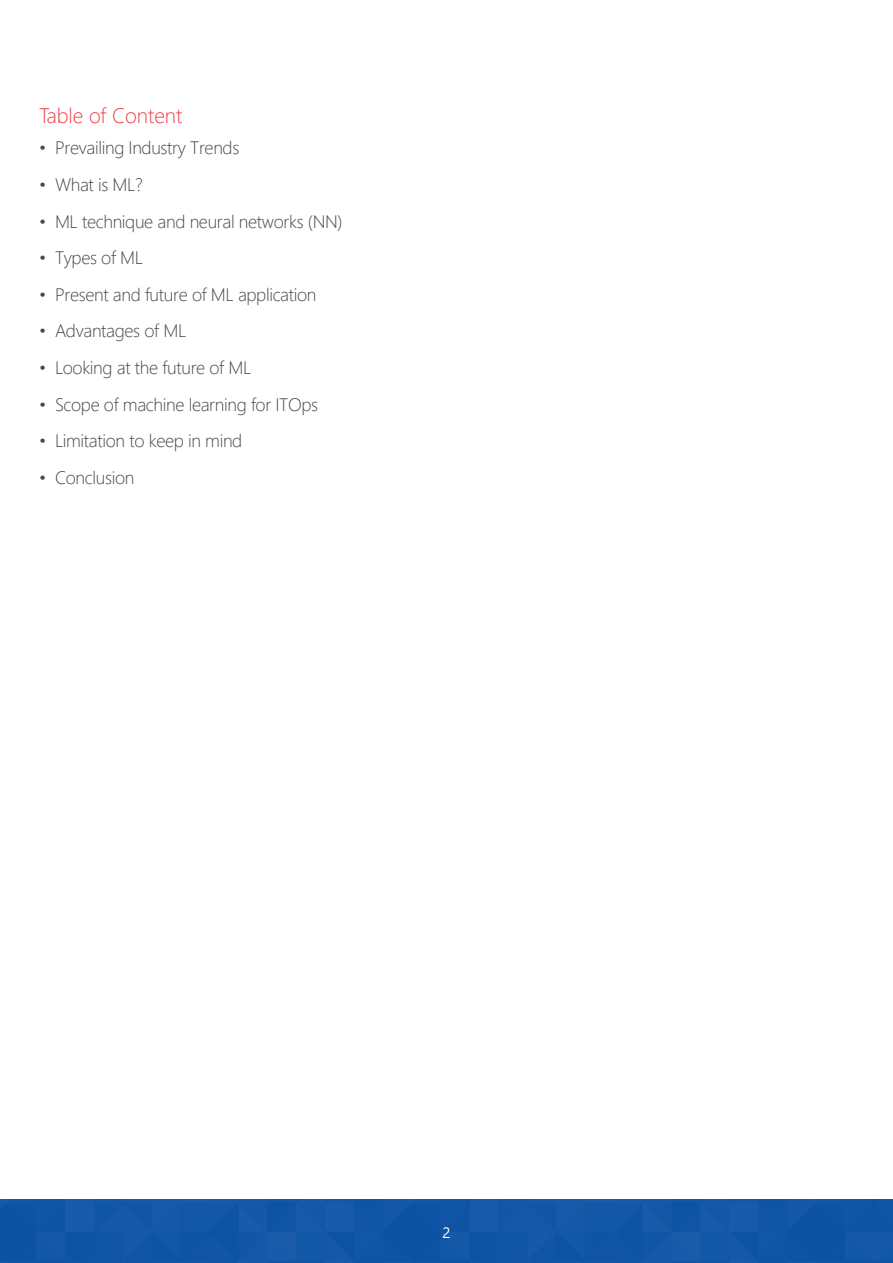
<style>
.page{position:relative;width:893px;height:1263px;background:#fff}
.page>*{position:absolute;margin:0;border:0;box-sizing:border-box;transform-origin:0 0}
.t1{font:300 21px "Segoe UI";color:#ee3d43}
.t2{font:300 18px "Segoe UI";letter-spacing:-.02em;color:#454647}
.t3{font:15px "Segoe UI";color:#fff}
</style>
<div class="page">
<div style="left:0;top:1199px;width:893px;height:64px;background:#1156a6"></div>
<p class="t1" style="left:39px;top:96px;width:145px">Table of Content</p>
<p class="t2" style="left:39px;top:131px;width:202px">• Prevailing Industry Trends</p>
<p class="t2" style="left:39px;top:168px;width:105px">• What is ML?</p>
<p class="t2" style="left:39px;top:204px;width:305px">• ML technique and neural networks (NN)</p>
<p class="t2" style="left:39px;top:241px;width:105px">• Types of ML</p>
<p class="t2" style="left:39px;top:277px;width:279px">• Present and future of ML application</p>
<p class="t2" style="left:39px;top:314px;width:149px">• Advantages of ML</p>
<p class="t2" style="left:39px;top:351px;width:214px">• Looking at the future of ML</p>
<p class="t2" style="left:39px;top:387px;width:281px">• Scope of machine learning for ITOps</p>
<p class="t2" style="left:39px;top:424px;width:205px">• Limitation to keep in mind</p>
<p class="t2" style="left:39px;top:460px;width:97px">• Conclusion</p>
<p class="t3" style="left:443px;top:1218px;width:10px">2</p>
</div>
